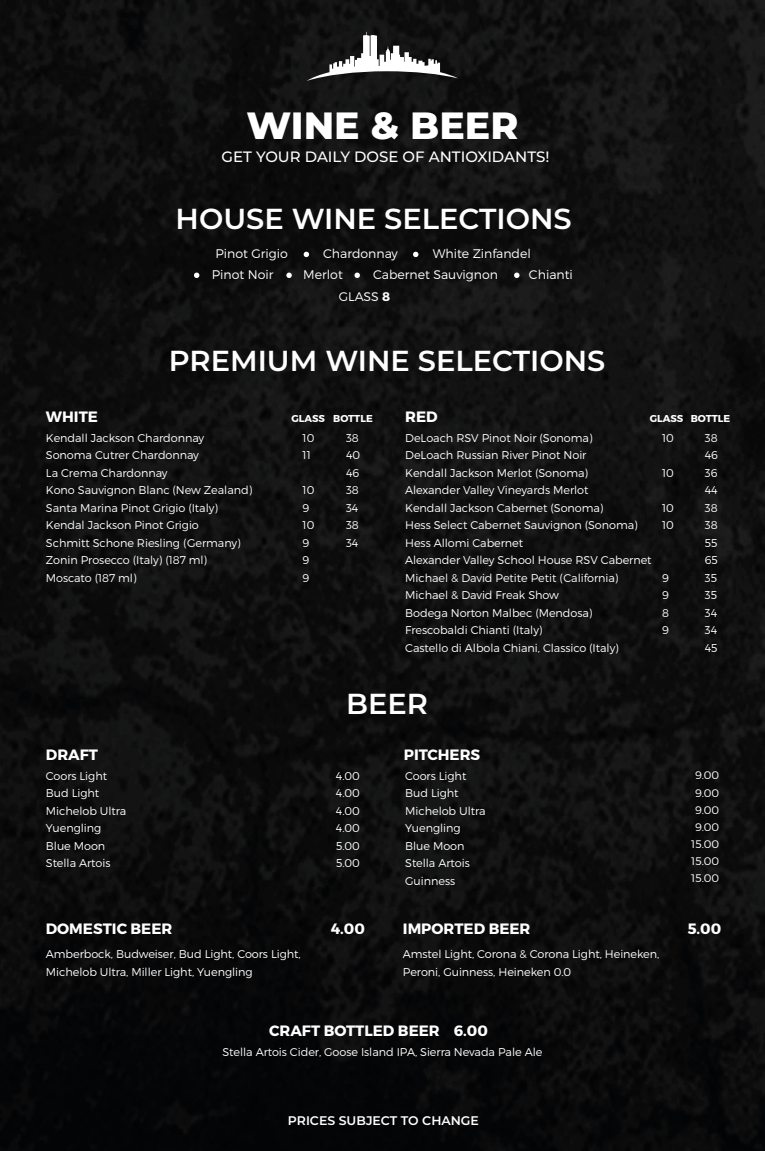
<style>
.page{position:relative;width:765px;height:1151px;background:#fff}
.page>*{position:absolute;margin:0;border:0;box-sizing:border-box;transform-origin:0 0}
.t1{font:800 37.88px "Montserrat";color:#fff}
.t2{font:600 28.88px "Montserrat";color:#fff}
.t3{font:700 15px "Montserrat";color:#fff}
.t4{font:500 15px "Montserrat";color:#fff}
.t5{font:300 12.5px "Montserrat";color:#fff}
.t6{font:600 12.5px "Montserrat";color:#fff}
.t7{font:300 11.25px/17.5px "Montserrat";letter-spacing:-.005em;color:#fff}
.t8{font:300 11px/17.1px "Montserrat";letter-spacing:-.005em;color:#fff;text-align:center}
.t9{font:700 10px "Montserrat";color:#fff}
.s1{font-weight:700}
</style>
<div class="page">
<img style="left:0;top:0;width:765px;height:1151px">
<svg style="left:307px;top:32px;width:151px;height:49px"></svg>
<svg style="left:413px;top:252px;width:5px;height:5px"></svg>
<svg style="left:304px;top:252px;width:5px;height:5px"></svg>
<svg style="left:194px;top:273px;width:5px;height:5px"></svg>
<svg style="left:286px;top:273px;width:6px;height:5px"></svg>
<svg style="left:355px;top:273px;width:5px;height:5px"></svg>
<svg style="left:514px;top:273px;width:6px;height:5px"></svg>
<h1 class="t1" style="left:247px;top:98px;width:273px">WINE &amp; BEER</h1>
<h3 class="t4" style="left:222px;top:146px;width:329px">GET YOUR DAILY DOSE OF ANTIOXIDANTS!</h3>
<h2 class="t2" style="left:176px;top:198px;width:398px">HOUSE WINE SELECTIONS</h2>
<p class="t5" style="left:215px;top:246px;width:74px">Pinot Grigio</p>
<p class="t5" style="left:323px;top:246px;width:76px">Chardonnay</p>
<p class="t5" style="left:433px;top:246px;width:99px">White Zinfandel</p>
<p class="t5" style="left:212px;top:267px;width:63px">Pinot Noir</p>
<p class="t5" style="left:303px;top:267px;width:41px">Merlot</p>
<p class="t5" style="left:373px;top:267px;width:126px">Cabernet Sauvignon</p>
<p class="t5" style="left:529px;top:267px;width:45px">Chianti</p>
<p class="t5" style="left:339px;top:289px;width:53px">GLASS <span class="s1">8</span></p>
<h2 class="t2" style="left:169px;top:340px;width:438px">PREMIUM WINE SELECTIONS</h2>
<h3 class="t3" style="left:46px;top:407px;width:54px">WHITE</h3>
<p class="t9" style="left:291px;top:412px;width:83px">GLASS BOTTLE</p>
<h3 class="t3" style="left:405px;top:407px;width:34px">RED</h3>
<p class="t9" style="left:650px;top:412px;width:82px">GLASS BOTTLE</p>
<p class="t7" style="left:46px;top:429px;width:208px">Kendall Jackson Chardonnay<br>Sonoma Cutrer Chardonnay<br>La Crema Chardonnay<br>Kono Sauvignon Blanc (New Zealand)<br>Santa Marina Pinot Grigio (Italy)<br>Kendal Jackson Pinot Grigio<br>Schmitt Schone Riesling (Germany)<br>Zonin Prosecco (Italy) (187 ml)<br>Moscato (187 ml)</p>
<p class="t7" style="left:405px;top:429px;width:248px">DeLoach RSV Pinot Noir (Sonoma)<br>DeLoach Russian River Pinot Noir<br>Kendall Jackson Merlot (Sonoma)<br>Alexander Valley Vineyards Merlot<br>Kendall Jackson Cabernet (Sonoma)<br>Hess Select Cabernet Sauvignon (Sonoma)<br>Hess Allomi Cabernet<br>Alexander Valley School House RSV Cabernet Michael &amp; David Petite Petit (California)<br>Michael &amp; David Freak Show<br>Bodega Norton Malbec (Mendosa)<br>Frescobaldi Chianti (Italy)<br>Castello di Albola Chiani, Classico (Italy)</p>
<p class="t7" style="left:303px;top:429px;width:13px">10<br>11</p>
<p class="t7" style="left:303px;top:481px;width:13px">10<br>9<br>10<br>9<br>9<br>9</p>
<p class="t7" style="left:346px;top:429px;width:16px">38<br>40<br>46<br>38<br>34<br>38<br>34</p>
<p class="t7" style="left:662px;top:429px;width:13px">10</p>
<p class="t7" style="left:705px;top:429px;width:15px;text-align:justify">38<br>46<br>36<br>44<br>38<br>38<br>55<br>65<br>35<br>35<br>34<br>34<br>45</p>
<p class="t7" style="left:662px;top:464px;width:13px">10</p>
<p class="t7" style="left:662px;top:499px;width:13px">10<br>10</p>
<p class="t7" style="left:662px;top:569px;width:8px;text-align:justify">9<br>9<br>8<br>9</p>
<h2 class="t2" style="left:346px;top:683px;width:83px">BEER</h2>
<h3 class="t3" style="left:46px;top:745px;width:54px">DRAFT</h3>
<h3 class="t3" style="left:404px;top:745px;width:78px">PITCHERS</h3>
<p class="t7" style="left:46px;top:767px;width:82px">Coors Light<br>Bud Light<br>Michelob Ultra<br>Yuengling<br>Blue Moon<br>Stella Artois</p>
<p class="t7" style="left:405px;top:767px;width:82px">Coors Light<br>Bud Light<br>Michelob Ultra<br>Yuengling<br>Blue Moon<br>Stella Artois<br>Guinness</p>
<p class="t7" style="left:336px;top:767px;width:25px;text-align:justify">4.00<br>4.00<br>4.00<br>4.00<br>5.00<br>5.00</p>
<p class="t8" style="left:691px;top:767px;width:29px">9.00<br>9.00<br>9.00<br>9.00<br>15.00<br>15.00<br>15.00</p>
<h3 class="t3" style="left:46px;top:919px;width:128px">DOMESTIC BEER</h3>
<p class="t7" style="left:46px;top:945px;width:256px">Amberbock, Budweiser, Bud Light, Coors Light,<br>Michelob Ultra, Miller Light, Yuengling</p>
<h3 class="t3" style="left:331px;top:919px;width:36px">4.00</h3>
<h3 class="t3" style="left:403px;top:919px;width:129px">IMPORTED BEER</h3>
<h3 class="t3" style="left:688px;top:919px;width:35px">5.00</h3>
<p class="t7" style="left:403px;top:945px;width:258px">Amstel Light, Corona &amp; Corona Light, Heineken,<br>Peroni, Guinness, Heineken 0.0</p>
<h3 class="t3" style="left:269px;top:1022px;width:220px">CRAFT BOTTLED BEER 6.00</h3>
<p class="t7" style="left:222px;top:1043px;width:321px">Stella Artois Cider, Goose Island IPA, Sierra Nevada Pale Ale</p>
<p class="t6" style="left:288px;top:1112px;width:193px">PRICES SUBJECT TO CHANGE</p>
</div>
